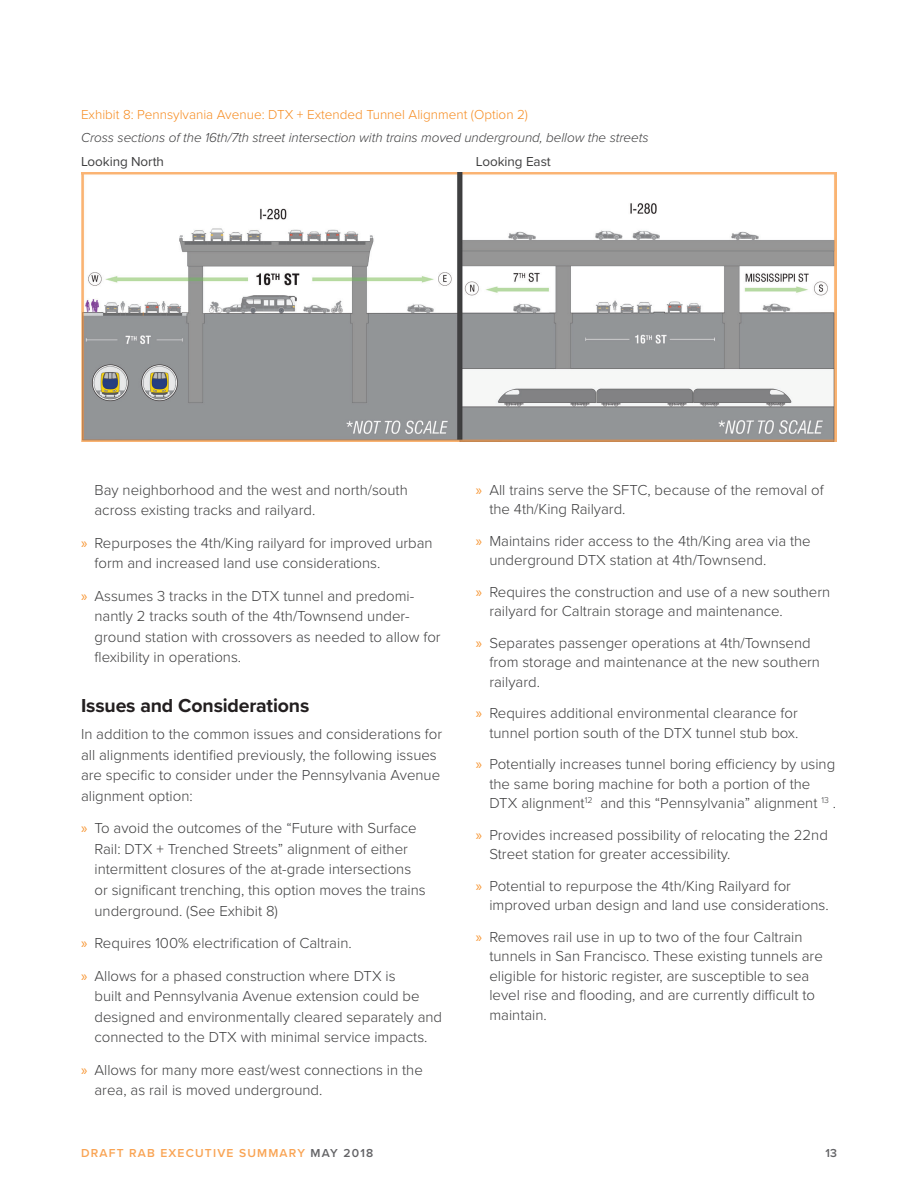
<style>
.page{position:relative;width:918px;height:1188px;background:#fff}
.page>*{position:absolute;margin:0;border:0;box-sizing:border-box;transform-origin:0 0}
.Heading_2{font:700 19.5px "Proxima Nova";letter-spacing:-.01em;color:#231f20}
.Body_Text{font:300 15px/20.5px "Proxima Nova";color:#3e3e3f}
.Table_Text{font:italic 300 13.5px "Proxima Nova";letter-spacing:-.005em;color:#3e3e3f}
.Captions{font:300 13.5px "Proxima Nova";color:#f68b1f}
.Table_Text-2{font:13.5px "Proxima Nova";letter-spacing:-.005em;color:#3e3e3f}
.t1{font:600 12px "Proxima Nova";letter-spacing:.1em;color:#f9a454}
.t2{font:600 12px "Proxima Nova";color:#636366}
.s1{font-family:"Myriad Pro";font-weight:400;color:#f79532}
.s2{color:#636366}
</style>
<div class="page">
<img style="left:81px;top:173px;width:756px;height:269px">
<p class="Captions" style="left:81px;top:104px;width:449px">Exhibit 8: Pennsylvania Avenue: DTX + Extended Tunnel Alignment (Option 2)</p>
<p class="Table_Text" style="left:81px;top:127px;width:569px">Cross sections of the 16th/7th street intersection with trains moved underground, bellow the streets</p>
<p class="Table_Text-2" style="left:81px;top:152px;width:85px">Looking North</p>
<p class="Table_Text-2" style="left:476px;top:152px;width:76px">Looking East</p>
<p class="Body_Text" style="left:94px;top:479px;width:315px">Bay neighborhood and the west and north/south across existing tracks and railyard.</p>
<p class="Body_Text" style="left:94px;top:532px;width:340px;text-indent:-14px"><span class="s1">»</span> Repurposes the 4th/King railyard for improved urban form and increased land use considerations.</p>
<p class="Body_Text" style="left:94px;top:585px;width:348px;text-indent:-14px"><span class="s1">»</span> Assumes 3 tracks in the DTX tunnel and predomi&shy;nantly 2 tracks south of the 4th/Townsend under&shy;ground station with crossovers as needed to allow for flexibility in operations.</p>
<p class="Heading_2" style="left:81px;top:691px;width:230px">Issues and Considerations</p>
<p class="Body_Text" style="left:81px;top:723px;width:363px">In addition to the common issues and considerations for all alignments identified previously, the following issues are specific to consider under the Pennsylvania Avenue alignment option:</p>
<p class="Body_Text" style="left:94px;top:817px;width:333px;text-indent:-14px"><span class="s1">»</span> To avoid the outcomes of the “Future with Surface Rail: DTX + Trenched Streets” alignment of either intermittent closures of the at-grade intersections or significant trenching, this option moves the trains underground. (See Exhibit 8)</p>
<p class="Body_Text" style="left:81px;top:932px;width:272px"><span class="s1">»</span> Requires 100% electrification of Caltrain.</p>
<p class="Body_Text" style="left:94px;top:964px;width:349px;text-indent:-14px"><span class="s1">»</span> Allows for a phased construction where DTX is<br>built and Pennsylvania Avenue extension could be designed and environmentally cleared separately and connected to the DTX with minimal service impacts.</p>
<p class="Body_Text" style="left:94px;top:1059px;width:330px;text-indent:-14px"><span class="s1">»</span> Allows for many more east/west connections in the area, as rail is moved underground.</p>
<p class="Body_Text" style="left:489px;top:479px;width:336px;line-height:19.5px;text-indent:-14px"><span class="s1">»</span> All trains serve the SFTC, because of the removal of the 4th/King Railyard.</p>
<p class="Body_Text" style="left:489px;top:530px;width:323px;line-height:19.5px;text-indent:-14px"><span class="s1">»</span> Maintains rider access to the 4th/King area via the underground DTX station at 4th/Townsend.</p>
<p class="Body_Text" style="left:489px;top:581px;width:342px;line-height:19.5px;text-indent:-14px"><span class="s1">»</span> Requires the construction and use of a new southern railyard for Caltrain storage and maintenance.</p>
<p class="Body_Text" style="left:489px;top:632px;width:332px;line-height:19.5px;text-indent:-14px"><span class="s1">»</span> Separates passenger operations at 4th/Townsend from storage and maintenance at the new southern railyard.</p>
<p class="Body_Text" style="left:476px;top:703px;width:324px;line-height:19.5px;text-align:right"><span class="s1">»</span> Requires additional environmental clearance for tunnel portion south of the DTX tunnel stub box.</p>
<p class="Body_Text" style="left:489px;top:754px;width:348px;line-height:19.5px;text-indent:-14px"><span class="s1">»</span> Potentially increases tunnel boring efficiency by using the same boring machine for both a portion of the<br>DTX alignment<sup>12</sup> and this “Pennsylvania” alignment <sup>13</sup> .</p>
<p class="Body_Text" style="left:489px;top:824px;width:340px;line-height:19.5px;text-indent:-14px"><span class="s1">»</span> Provides increased possibility of relocating the 22nd<br>Street station for greater accessibility.</p>
<p class="Body_Text" style="left:489px;top:875px;width:341px;line-height:19.5px;text-indent:-14px"><span class="s1">»</span> Potential to repurpose the 4th/King Railyard for improved urban design and land use considerations.</p>
<p class="Body_Text" style="left:489px;top:926px;width:335px;line-height:19.5px;text-indent:-14px"><span class="s1">»</span> Removes rail use in up to two of the four Caltrain tunnels in San Francisco. These existing tunnels are eligible for historic register, are susceptible to sea level rise and flooding, and are currently difficult to maintain.</p>
<p class="t1" style="left:81px;top:1144px;width:294px">DRAFT RAB EXECUTIVE SUMMARY <span class="s2">MAY 2018</span></p>
<p class="t2" style="left:826px;top:1144px;width:13px">13</p>
</div>
